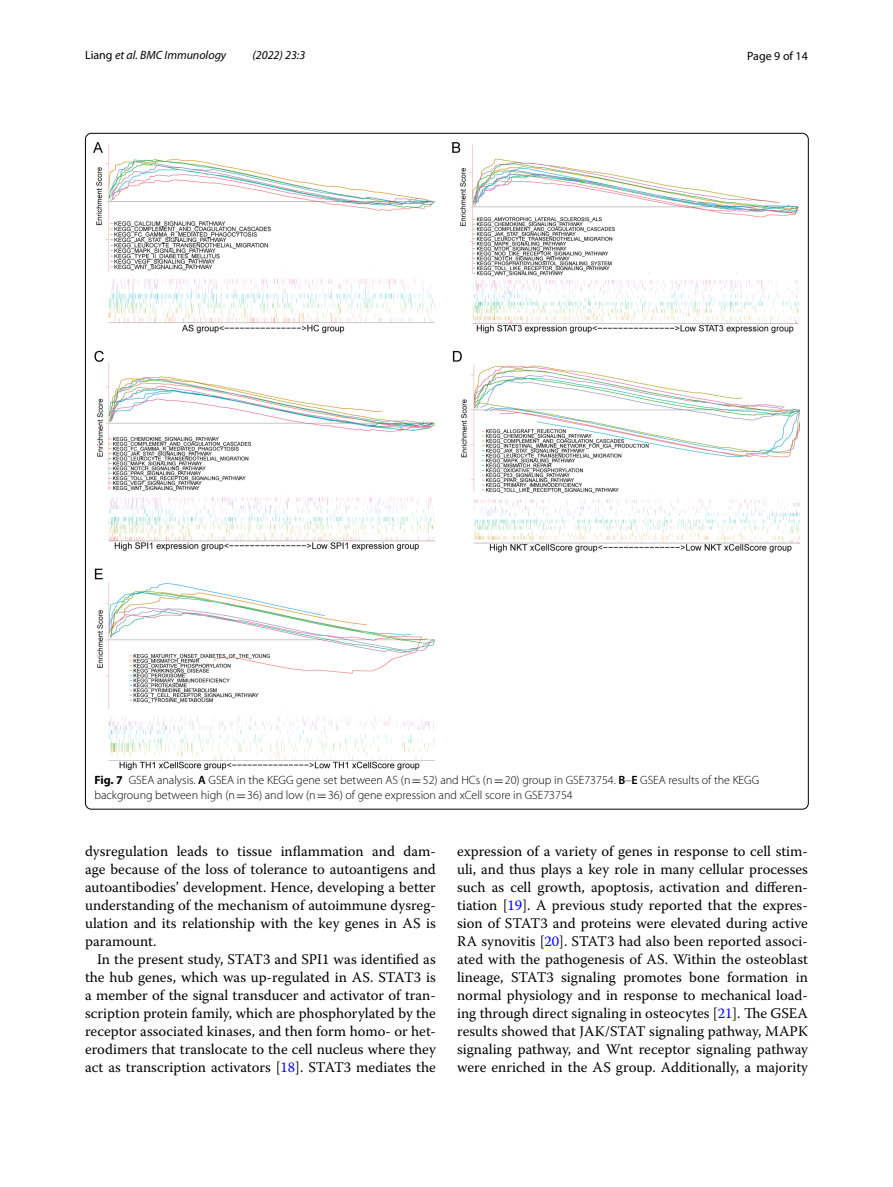
<style>
.page{position:relative;width:893px;height:1187px;background:#fff}
.page>*{position:absolute;margin:0;border:0;box-sizing:border-box;transform-origin:0 0}
.t1{font:14.7px/18px "Warnock Pro";color:#000;text-align:justify}
.t2{font:300 12px/15px "Myriad Pro";color:#000}
.t3{font:italic 12px "Myriad Pro";color:#000}
.t4{font:12px "Myriad Pro";color:#000}
.s1{font-style:normal}
.s2{font-weight:700}
.s3{font-weight:600}
.s4{font-family:"MTSY";font-weight:400}
.s5{color:#00f}
</style>
<div class="page">
<img style="left:94px;top:142px;width:706px;height:627px">
<p class="t3" style="left:85px;top:48px;width:143px"><span class="s1">Liang</span> et al. BMC Immunology</p>
<p class="t3" style="left:252px;top:48px;width:54px">(2022) 23:3</p>
<p class="t4" style="left:747px;top:48px;width:62px">Page 9 of 14</p>
<p class="t2" style="left:94px;top:773px;width:666px"><span class="s2">Fig. 7</span> GSEA analysis. <span class="s3">A</span> GSEA in the KEGG gene set between AS (n<span class="s4">=</span>52) and HCs (n<span class="s4">=</span>20) group in GSE73754. <span class="s3">B</span>–<span class="s3">E</span> GSEA results of the KEGG backgroung between high (n<span class="s4">=</span>36) and low (n<span class="s4">=</span>36) of gene expression and xCell score in GSE73754</p>
<p class="t1" style="left:85px;top:841px;width:352px">dysregulation leads to tissue inflammation and dam&shy;age because of the loss of tolerance to autoantigens and autoantibodies’ development. Hence, developing a better understanding of the mechanism of autoimmune dysreg&shy;ulation and its relationship with the key genes in AS is paramount.</p>
<p class="t1" style="left:85px;top:949px;width:352px;text-indent:12px">In the present study, STAT3 and SPI1 was identified as the hub genes, which was up-regulated in AS. STAT3 is a member of the signal transducer and activator of tran&shy;scription protein family, which are phosphorylated by the receptor associated kinases, and then form homo- or het&shy;erodimers that translocate to the cell nucleus where they act as transcription activators [<span class="s5">18</span>]. STAT3 mediates the</p>
<p class="t1" style="left:457px;top:841px;width:352px">expression of a variety of genes in response to cell stim&shy;uli, and thus plays a key role in many cellular processes such as cell growth, apoptosis, activation and differen&shy;tiation [<span class="s5">19</span>]. A previous study reported that the expres&shy;sion of STAT3 and proteins were elevated during active RA synovitis [<span class="s5">20</span>]. STAT3 had also been reported associ&shy;ated with the pathogenesis of AS. Within the osteoblast lineage, STAT3 signaling promotes bone formation in normal physiology and in response to mechanical load&shy;ing through direct signaling in osteocytes [<span class="s5">21</span>]. The GSEA results showed that JAK/STAT signaling pathway, MAPK signaling pathway, and Wnt receptor signaling pathway were enriched in the AS group. Additionally, a majority</p>
</div>
